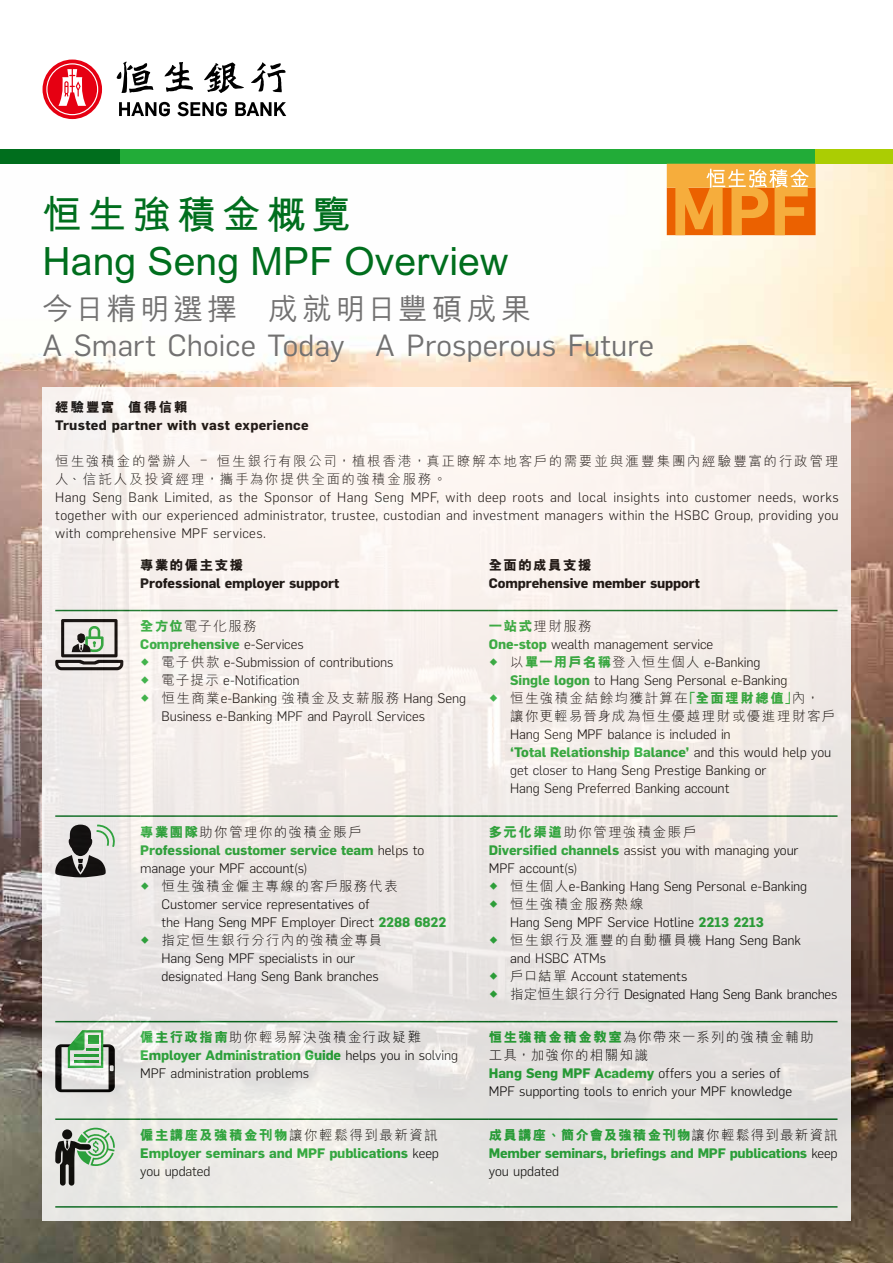
<style>
.page{position:relative;width:893px;height:1263px;background:#fff}
.page>*{position:absolute;margin:0;border:0;box-sizing:border-box;transform-origin:0 0}
.t1{font:700 39px/46.8px "M Hei HK";letter-spacing:.005em;color:#006e1d}
.t2{font:30px "Flama";letter-spacing:.005em;color:#727171}
.t3{font:500 30px "M Hei HK";letter-spacing:.115em;color:#727171}
.t4{font:300 13.5px/18px "Flama";letter-spacing:-.01em;color:#000}
.t5{font:300 13.5px/18px "M Hei HK";letter-spacing:.11em;color:#000}
.t6{font:700 13.5px/18px "Flama";letter-spacing:-.01em;color:#22ac38}
.t7{font:300 13.5px/18px "M Hei HK";letter-spacing:.14em;color:#000}
.t8{font:700 13.5px "Flama";letter-spacing:-.005em;color:#000}
.t9{font:700 13.5px "Flama";letter-spacing:.025em;color:#000}
.t10{font:800 13.5px "M Hei HK";letter-spacing:.085em;color:#22ac38}
.t11{font:800 13.5px "M Hei HK";letter-spacing:.105em;color:#22ac38}
.t12{font:800 13.5px "M Hei HK";letter-spacing:.105em;color:#000}
.t13{font:800 13.5px "M Hei HK";letter-spacing:.135em;color:#000}
.s1{font-family:"Flama"}
.s2{font-weight:800;color:#22ac38}
.s3{font-weight:700;color:#22ac38}
.s4{font-family:"M Hei HK"}
.s5{font-weight:300;color:#000}
.s6{font-family:"M Hei HK";font-weight:800;color:#22ac38}
</style>
<div class="page">
<img style="left:0;top:164px;width:893px;height:1099px">
<div style="left:43px;top:387px;width:808px;height:833px;background:linear-gradient(to bottom,#fdf5f1,#e2e0de)"></div>
<hr style="left:55px;top:610px;width:85px;height:1px;background:#006e1d">
<hr style="left:140px;top:610px;width:349px;height:1px;background:#006e1d">
<hr style="left:489px;top:610px;width:348px;height:1px;background:#006e1d">
<hr style="left:55px;top:815px;width:85px;height:2px;background:#006e1d">
<hr style="left:140px;top:815px;width:349px;height:2px;background:#006e1d">
<hr style="left:489px;top:815px;width:348px;height:2px;background:#006e1d">
<hr style="left:55px;top:1021px;width:85px;height:1px;background:#006e1d">
<hr style="left:140px;top:1021px;width:349px;height:1px;background:#006e1d">
<hr style="left:489px;top:1021px;width:348px;height:1px;background:#006e1d">
<hr style="left:55px;top:1118px;width:85px;height:2px;background:#006e1d">
<hr style="left:140px;top:1118px;width:349px;height:2px;background:#006e1d">
<hr style="left:489px;top:1118px;width:348px;height:2px;background:#006e1d">
<hr style="left:55px;top:1206px;width:85px;height:1px;background:#006e1d">
<hr style="left:140px;top:1206px;width:349px;height:1px;background:#006e1d">
<hr style="left:489px;top:1206px;width:348px;height:1px;background:#006e1d">
<svg style="left:55px;top:619px;width:68px;height:51px;background:#9fa199"></svg>
<svg style="left:55px;top:824px;width:62px;height:53px;background:#8f8f8c"></svg>
<svg style="left:55px;top:1030px;width:60px;height:62px;background:#9aaf9b"></svg>
<svg style="left:55px;top:1128px;width:60px;height:57px;background:#9cac9b"></svg>
<svg style="left:43px;top:60px;width:59px;height:59px"></svg>
<svg style="left:177px;top:102px;width:50px;height:14px"></svg>
<svg style="left:235px;top:102px;width:51px;height:14px"></svg>
<svg style="left:119px;top:102px;width:51px;height:14px"></svg>
<svg style="left:164px;top:62px;width:29px;height:30px"></svg>
<svg style="left:204px;top:63px;width:40px;height:30px"></svg>
<svg style="left:117px;top:61px;width:36px;height:32px"></svg>
<svg style="left:251px;top:62px;width:35px;height:30px"></svg>
<div style="left:43px;top:149px;width:773px;height:15px;background:#22ac38"></div>
<div style="left:0;top:149px;width:119px;height:15px;background:#006e1d"></div>
<div style="left:816px;top:149px;width:77px;height:15px;background:#abcd03"></div>
<svg style="left:667px;top:164px;width:149px;height:71px;background:#f29834"></svg>
<svg style="left:141px;top:658px;width:8px;height:8px"></svg>
<svg style="left:141px;top:676px;width:8px;height:8px"></svg>
<svg style="left:141px;top:694px;width:8px;height:8px"></svg>
<svg style="left:490px;top:658px;width:7px;height:8px"></svg>
<svg style="left:490px;top:694px;width:7px;height:8px"></svg>
<svg style="left:141px;top:882px;width:8px;height:7px"></svg>
<svg style="left:141px;top:936px;width:8px;height:7px"></svg>
<svg style="left:490px;top:882px;width:7px;height:7px"></svg>
<svg style="left:490px;top:900px;width:7px;height:7px"></svg>
<svg style="left:490px;top:936px;width:7px;height:7px"></svg>
<svg style="left:490px;top:972px;width:7px;height:7px"></svg>
<svg style="left:490px;top:990px;width:7px;height:7px"></svg>
<h1 class="t1" style="left:43px;top:188px;width:467px">恒生強積金概覽<br>Hang Seng MPF Overview</h1>
<h2 class="t3" style="left:43px;top:287px;width:490px">今日精明選擇 成就明日豐碩成果</h2>
<h2 class="t2" style="left:43px;top:325px;width:613px">A Smart Choice Today A Prosperous Future</h2>
<p class="t13" style="left:55px;top:398px;width:134px">經驗豐富 值得信賴</p>
<p class="t9" style="left:55px;top:415px;width:255px">Trusted partner with vast experience</p>
<p class="t7" style="left:55px;top:451px;width:785px">恒生強積金的營辦人 <span class="s1">–</span> 恒生銀行有限公司，植根香港，真正瞭解本地客戶的需要並與滙豐集團內經驗豐富的行政管理人、信託人及投資經理，攜手為你提供全面的強積金服務。</p>
<p class="t4" style="left:55px;top:487px;width:785px;text-align:justify">Hang Seng Bank Limited, as the Sponsor of Hang Seng MPF, with deep roots and local insights into customer needs, works together with our experienced administrator, trustee, custodian and investment managers within the HSBC Group, providing you with comprehensive MPF services.</p>
<p class="t12" style="left:140px;top:555px;width:104px">專業的僱主支援</p>
<p class="t8" style="left:140px;top:573px;width:200px">Professional employer support</p>
<p class="t12" style="left:489px;top:555px;width:104px">全面的成員支援</p>
<p class="t8" style="left:489px;top:573px;width:213px">Comprehensive member support</p>
<p class="t5" style="left:140px;top:617px;width:118px"><span class="s2">全方位</span>電子化服務</p>
<p class="t4" style="left:162px;top:634px;width:306px;text-indent:-21px"><span class="s3">Comprehensive</span> e-Services<br><span class="s4">電子供款</span> e-Submission of contributions<br><span class="s4">電子提示</span> e-Notification<br><span class="s4">恒生商業</span>e-Banking <span class="s4">強積金及支薪服務</span> Hang Seng<br>Business e-Banking MPF and Payroll Services</p>
<p class="t5" style="left:140px;top:822px;width:223px"><span class="s2">專業團隊</span>助你管理你的強積金賬戶</p>
<p class="t6" style="left:140px;top:840px;width:286px">Professional customer service team <span class="s5">helps to manage your MPF account(s)</span></p>
<p class="t5" style="left:162px;top:876px;width:238px">恒生強積金僱主專線的客戶服務代表</p>
<p class="t4" style="left:162px;top:894px;width:286px">Customer service representatives of<br>the Hang Seng MPF Employer Direct <span class="s3">2288 6822</span></p>
<p class="t5" style="left:162px;top:930px;width:222px">指定恒生銀行分行內的強積金專員</p>
<p class="t4" style="left:162px;top:948px;width:219px">Hang Seng MPF specialists in our designated Hang Seng Bank branches</p>
<p class="t5" style="left:140px;top:1028px;width:282px"><span class="s2">僱主行政指南</span>助你輕易解決強積金行政疑難</p>
<p class="t4" style="left:140px;top:1046px;width:319px"><span class="s3">Employer Administration Guide</span> helps you in solving<br>MPF administration problems</p>
<p class="t11" style="left:140px;top:1126px;width:299px">僱主講座及強積金刊物<span class="s5">讓你輕鬆得到最新資訊</span></p>
<p class="t6" style="left:140px;top:1143px;width:300px">Employer seminars and MPF publications <span class="s5">keep you updated</span></p>
<p class="t5" style="left:489px;top:617px;width:104px"><span class="s2">一站式</span>理財服務</p>
<p class="t4" style="left:510px;top:634px;width:279px;text-indent:-21px"><span class="s3">One-stop</span> wealth management service<br><span class="s4">以</span><span class="s6">單一用戶名稱</span><span class="s4">登入恒生個人</span> e-Banking<br><span class="s3">Single logon</span> to Hang Seng Personal e-Banking</p>
<p class="t5" style="left:510px;top:689px;width:327px">恒生強積金結餘均獲計算在<span class="s2">「全面理財總值」</span>內，讓你更輕易晉身成為恒生優越理財或優進理財客戶</p>
<p class="t4" style="left:510px;top:724px;width:323px">Hang Seng MPF balance is included in<br><span class="s3">‘Total Relationship Balance’</span> and this would help you get closer to Hang Seng Prestige Banking or<br>Hang Seng Preferred Banking account</p>
<p class="t5" style="left:489px;top:822px;width:209px"><span class="s2">多元化渠道</span>助你管理強積金賬戶</p>
<p class="t4" style="left:489px;top:840px;width:311px"><span class="s3">Diversified channels</span> assist you with managing your<br>MPF account(s)</p>
<p class="t4" style="left:510px;top:876px;width:299px"><span class="s4">恒生個人</span>e-Banking Hang Seng Personal e-Banking</p>
<p class="t5" style="left:510px;top:894px;width:135px">恒生強積金服務熱線</p>
<p class="t4" style="left:510px;top:912px;width:255px">Hang Seng MPF Service Hotline <span class="s3">2213 2213</span></p>
<p class="t5" style="left:510px;top:930px;width:292px">恒生銀行及滙豐的自動櫃員機 <span class="s1">Hang Seng Bank</span></p>
<p class="t4" style="left:510px;top:948px;width:329px">and HSBC ATMs<br><span class="s4">戶口結單</span> Account statements<br><span class="s4">指定恒生銀行分行</span> Designated Hang Seng Bank branches</p>
<p class="t5" style="left:489px;top:1028px;width:326px"><span class="s2">恒生強積金積金教室</span>為你帶來一系列的強積金輔助工具，加強你的相關知識</p>
<p class="t4" style="left:489px;top:1064px;width:305px"><span class="s3">Hang Seng MPF Academy</span> offers you a series of<br>MPF supporting tools to enrich your MPF knowledge</p>
<p class="t10" style="left:489px;top:1126px;width:350px">成員講座、簡介會及強積金刊物<span class="s5">讓你輕鬆得到最新資訊</span></p>
<p class="t6" style="left:489px;top:1143px;width:350px">Member seminars, briefings and MPF publications <span class="s5">keep you updated</span></p>
</div>
